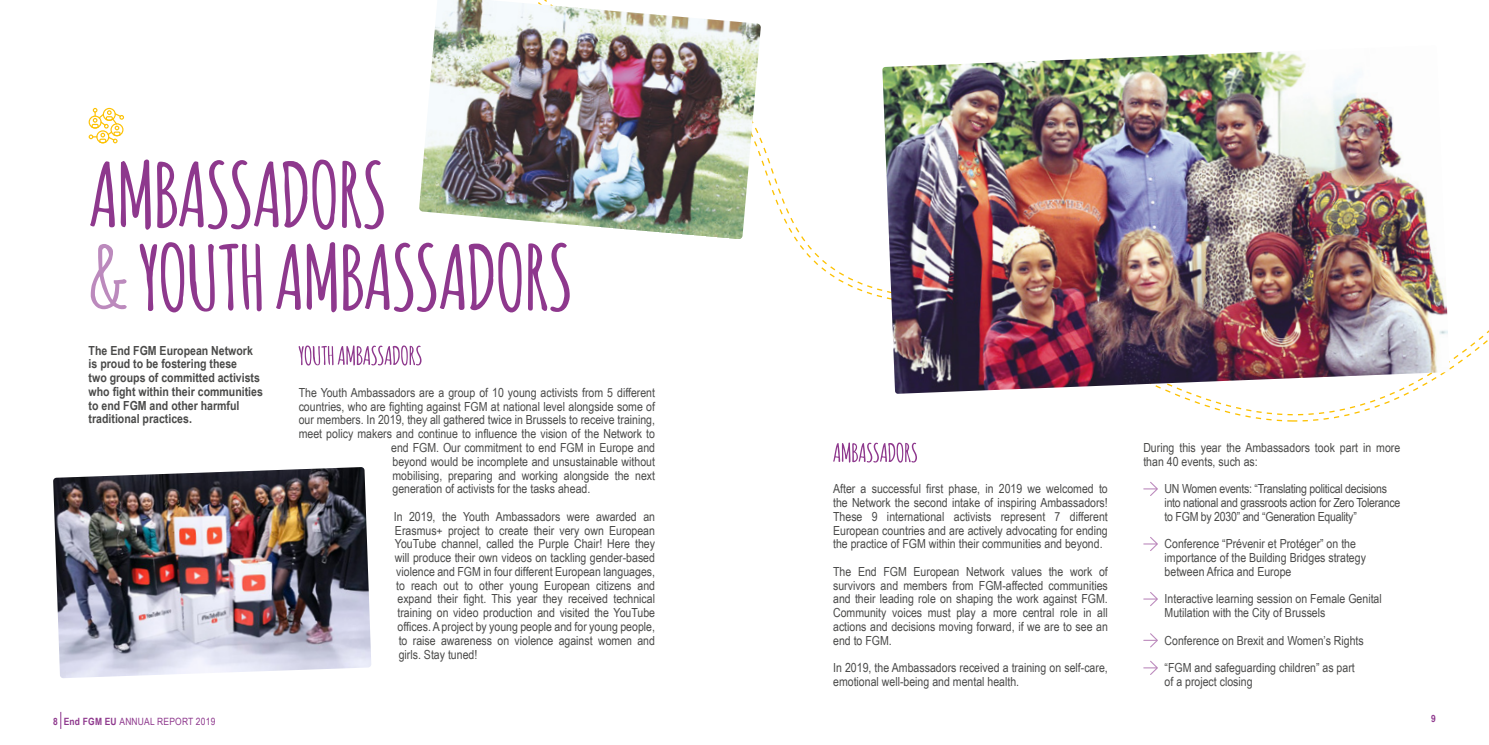
<style>
.page{position:relative;width:1489px;height:745px;background:#fff}
.page>*{position:absolute;margin:0;border:0;box-sizing:border-box;transform-origin:0 0}
.t1{font:12.5px/13.8px "Arial Narrow";color:#4a4a49}
.t2{font:700 12.5px/13.8px "Arial Narrow";color:#4a4a49}
.t3{font:12.5px/13.8px "Arial Narrow";letter-spacing:-.02em;color:#4a4a49}
.t4{font:10px "Arial Narrow";letter-spacing:.02em;color:#8e388d}
.t5{font:700 10px "Arial Narrow";color:#8e388d}
.s1{font-weight:700}
</style>
<div class="page">
<svg style="left:61px;top:712px;width:1px;height:16px"></svg>
<img style="left:53px;top:467px;width:318px;height:210px">
<svg style="left:140px;top:242px;width:341px;height:70px"></svg>
<svg style="left:91px;top:244px;width:36px;height:65px"></svg>
<svg style="left:90px;top:159px;width:294px;height:71px"></svg>
<svg style="left:89px;top:108px;width:35px;height:35px"></svg>
<svg style="left:299px;top:345px;width:122px;height:20px"></svg>
<svg style="left:833px;top:442px;width:84px;height:20px"></svg>
<svg style="left:1143px;top:481px;width:14px;height:14px"></svg>
<svg style="left:1143px;top:537px;width:14px;height:13px"></svg>
<svg style="left:1143px;top:592px;width:14px;height:13px"></svg>
<svg style="left:1143px;top:633px;width:14px;height:14px"></svg>
<svg style="left:1143px;top:660px;width:14px;height:14px"></svg>
<svg style="left:481px;top:139px;width:1007px;height:283px"></svg>
<img style="left:419px;top:0;width:342px;height:239px">
<img style="left:882px;top:51px;width:567px;height:342px">
<p class="t2" style="left:89px;top:342px;width:176px">The End FGM European Network is proud to be fostering these<br>two groups of committed activists who fight within their communities to end FGM and other harmful traditional practices.</p>
<p class="t1" style="left:299px;top:385px;width:358px">The Youth Ambassadors are a group of 10 young activists from 5 different</p>
<p class="t1" style="left:299px;top:398px;width:358px">countries, who are fighting against FGM at national level alongside some of</p>
<p class="t1" style="left:299px;top:412px;width:358px">our members. In 2019, they all gathered twice in Brussels to receive training,</p>
<p class="t1" style="left:299px;top:426px;width:358px">meet policy makers and continue to influence the vision of the Network to</p>
<p class="t1" style="left:391px;top:440px;width:265px">end FGM. Our commitment to end FGM in Europe and</p>
<p class="t1" style="left:392px;top:453px;width:264px">beyond would be incomplete and unsustainable without</p>
<p class="t1" style="left:392px;top:467px;width:264px">mobilising, preparing and working alongside the next</p>
<p class="t1" style="left:392px;top:481px;width:199px">generation of activists for the tasks ahead.</p>
<p class="t1" style="left:394px;top:508px;width:263px;text-align:justify">In 2019, the Youth Ambassadors were awarded an Erasmus+ project to create their very own European YouTube channel, called the Purple Chair! Here they will produce their own videos on tackling gender-based violence and FGM in four different European languages, to reach out to other young European citizens and expand their fight. This year they received technical training on video production and visited the YouTube offices. A project by young people and for young people, to raise awareness on violence against women and girls. Stay tuned!</p>
<p class="t1" style="left:833px;top:481px;width:276px;text-align:justify">After a successful first phase, in 2019 we welcomed to the Network the second intake of inspiring Ambassadors!<br>These 9 international activists represent 7 different European countries and are actively advocating for ending the practice of FGM within their communities and beyond.</p>
<p class="t1" style="left:833px;top:563px;width:276px;text-align:justify">The End FGM European Network values the work of survivors and members from FGM-affected communities and their leading role on shaping the work against FGM.<br>Community voices must play a more central role in all actions and decisions moving forward, if we are to see an end to FGM.</p>
<p class="t1" style="left:833px;top:660px;width:276px">In 2019, the Ambassadors received a training on self-care, emotional well-being and mental health.</p>
<p class="t1" style="left:1143px;top:440px;width:258px">During this year the Ambassadors took part in more than 40 events, such as:</p>
<p class="t3" style="left:1164px;top:481px;width:237px">UN Women events: “Translating political decisions into national and grassroots action for Zero Tolerance to FGM by 2030” and “Generation Equality”</p>
<p class="t1" style="left:1164px;top:536px;width:203px">Conference “Prévenir et Protéger” on the importance of the Building Bridges strategy between Africa and Europe</p>
<p class="t1" style="left:1164px;top:591px;width:219px">Interactive learning session on Female Genital<br>Mutilation with the City of Brussels</p>
<p class="t1" style="left:1164px;top:625px;width:201px;line-height:27.5px">Conference on Brexit and Women’s Rights “FGM and safeguarding children” as part</p>
<p class="t1" style="left:1164px;top:673px;width:90px">of a project closing</p>
<p class="t4" style="left:53px;top:713px;width:164px"><span class="s1">8 End FGM EU</span> ANNUAL REPORT 2019</p>
<p class="t5" style="left:1430px;top:710px;width:6px">9</p>
</div>
